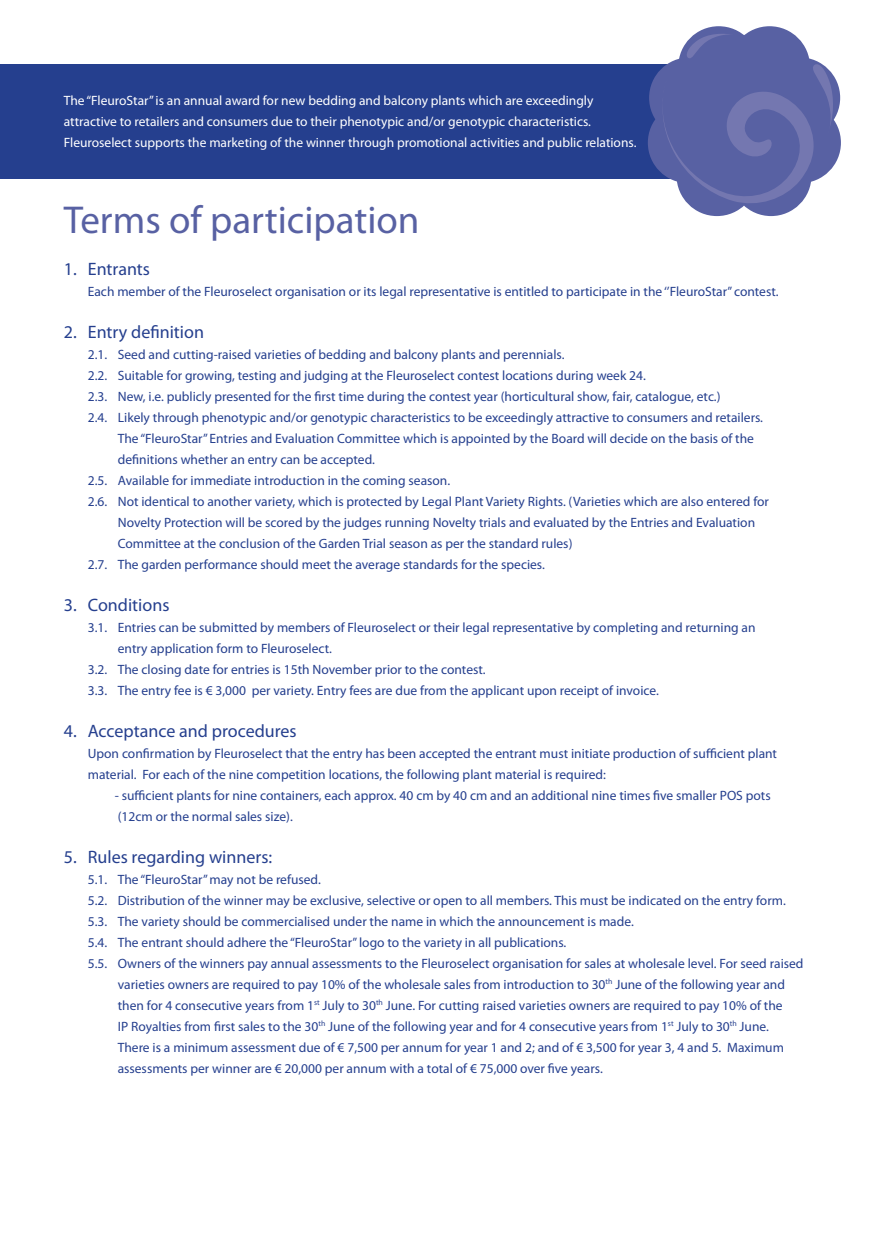
<style>
.page{position:relative;width:872px;height:1242px;background:#fff}
.page>*{position:absolute;margin:0;border:0;box-sizing:border-box;transform-origin:0 0}
.t1{font:39px "Myriad Pro";color:#5861a3}
.t2{font:18px "Myriad Pro";color:#253f8e}
.t3{font:13.5px/21px "Myriad Pro";color:#253f8e}
.t4{font:13.5px "Myriad Pro";color:#fff}
</style>
<div class="page">
<div style="left:0;top:64px;width:748px;height:115px;background:#253f8e"></div>
<div style="left:729px;top:26px;width:81px;height:81px;background:#5861a3;border-radius:50%"></div>
<div style="left:759px;top:57px;width:81px;height:81px;background:#5861a3;border-radius:50%"></div>
<div style="left:760px;top:102px;width:81px;height:81px;background:#5861a3;border-radius:50%"></div>
<div style="left:730px;top:135px;width:81px;height:81px;background:#5861a3;border-radius:50%"></div>
<div style="left:678px;top:26px;width:81px;height:81px;background:#5861a3;border-radius:50%"></div>
<div style="left:649px;top:57px;width:81px;height:81px;background:#5861a3;border-radius:50%"></div>
<div style="left:648px;top:102px;width:80px;height:81px;background:#5861a3;border-radius:50%"></div>
<div style="left:676px;top:135px;width:81px;height:81px;background:#5861a3;border-radius:50%"></div>
<svg style="left:659px;top:32px;width:175px;height:176px"></svg>
<p class="t4" style="left:64px;top:92px;width:531px">The “FleuroStar” is an annual award for new bedding and balcony plants which are exceedingly</p>
<p class="t4" style="left:64px;top:113px;width:529px">attractive to retailers and consumers due to their phenotypic and/or genotypic characteristics.</p>
<p class="t4" style="left:64px;top:134px;width:574px">Fleuroselect supports the marketing of the winner through promotional activities and public relations.</p>
<p class="t1" style="left:64px;top:195px;width:357px">Terms of participation</p>
<p class="t2" style="left:64px;top:257px;width:88px">1. Entrants</p>
<p class="t3" style="left:88px;top:280px;width:692px">Each member of the Fleuroselect organisation or its legal representative is entitled to participate in the ‘’FleuroStar’’ contest.</p>
<p class="t2" style="left:64px;top:320px;width:142px">2. Entry definition</p>
<p class="t3" style="left:88px;top:343px;width:478px">2.1. Seed and cutting-raised varieties of bedding and balcony plants and perennials.</p>
<p class="t3" style="left:88px;top:364px;width:559px">2.2. Suitable for growing, testing and judging at the Fleuroselect contest locations during week 24.</p>
<p class="t3" style="left:88px;top:385px;width:634px">2.3. New, i.e. publicly presented for the first time during the contest year (horticultural show, fair, catalogue, etc.)</p>
<p class="t3" style="left:118px;top:406px;width:647px;text-indent:-30px">2.4. Likely through phenotypic and/or genotypic characteristics to be exceedingly attractive to consumers and retailers.<br>The “FleuroStar” Entries and Evaluation Committee which is appointed by the Board will decide on the basis of the definitions whether an entry can be accepted.</p>
<p class="t3" style="left:88px;top:469px;width:364px">2.5. Available for immediate introduction in the coming season.</p>
<p class="t3" style="left:118px;top:490px;width:652px;text-indent:-30px">2.6. Not identical to another variety, which is protected by Legal Plant Variety Rights. (Varieties which are also entered for<br>Novelty Protection will be scored by the judges running Novelty trials and evaluated by the Entries and Evaluation<br>Committee at the conclusion of the Garden Trial season as per the standard rules)</p>
<p class="t3" style="left:88px;top:553px;width:458px">2.7. The garden performance should meet the average standards for the species.</p>
<p class="t2" style="left:64px;top:593px;width:107px">3. Conditions</p>
<p class="t3" style="left:118px;top:616px;width:639px;text-indent:-30px">3.1. Entries can be submitted by members of Fleuroselect or their legal representative by completing and returning an entry application form to Fleuroselect.</p>
<p class="t3" style="left:88px;top:658px;width:399px">3.2. The closing date for entries is 15th November prior to the contest.</p>
<p class="t3" style="left:88px;top:679px;width:572px">3.3. The entry fee is € 3,000 per variety. Entry fees are due from the applicant upon receipt of invoice.</p>
<p class="t2" style="left:64px;top:719px;width:234px">4. Acceptance and procedures</p>
<p class="t3" style="left:88px;top:742px;width:691px">Upon confirmation by Fleuroselect that the entry has been accepted the entrant must initiate production of sufficient plant material. For each of the nine competition locations, the following plant material is required:</p>
<p class="t3" style="left:115px;top:784px;width:657px">- sufficient plants for nine containers, each approx. 40 cm by 40 cm and an additional nine times five smaller POS pots (12cm or the normal sales size).</p>
<p class="t2" style="left:64px;top:845px;width:210px">5. Rules regarding winners:</p>
<p class="t3" style="left:88px;top:868px;width:234px">5.1. The “FleuroStar” may not be refused.</p>
<p class="t3" style="left:88px;top:889px;width:699px">5.2. Distribution of the winner may be exclusive, selective or open to all members. This must be indicated on the entry form.</p>
<p class="t3" style="left:88px;top:910px;width:547px">5.3. The variety should be commercialised under the name in which the announcement is made.</p>
<p class="t3" style="left:88px;top:931px;width:480px">5.4. The entrant should adhere the “FleuroStar” logo to the variety in all publications.</p>
<p class="t3" style="left:118px;top:952px;width:687px;text-indent:-30px">5.5. Owners of the winners pay annual assessments to the Fleuroselect organisation for sales at wholesale level. For seed raised varieties owners are required to pay 10% of the wholesale sales from introduction to 30<sup>th</sup> June of the following year and then for 4 consecutive years from 1<sup>st</sup> July to 30<sup>th</sup> June. For cutting raised varieties owners are required to pay 10% of the<br>IP Royalties from first sales to the 30<sup>th</sup> June of the following year and for 4 consecutive years from 1<sup>st</sup> July to 30<sup>th</sup> June.<br>There is a minimum assessment due of € 7,500 per annum for year 1 and 2; and of € 3,500 for year 3, 4 and 5. Maximum assessments per winner are € 20,000 per annum with a total of € 75,000 over five years.</p>
</div>
